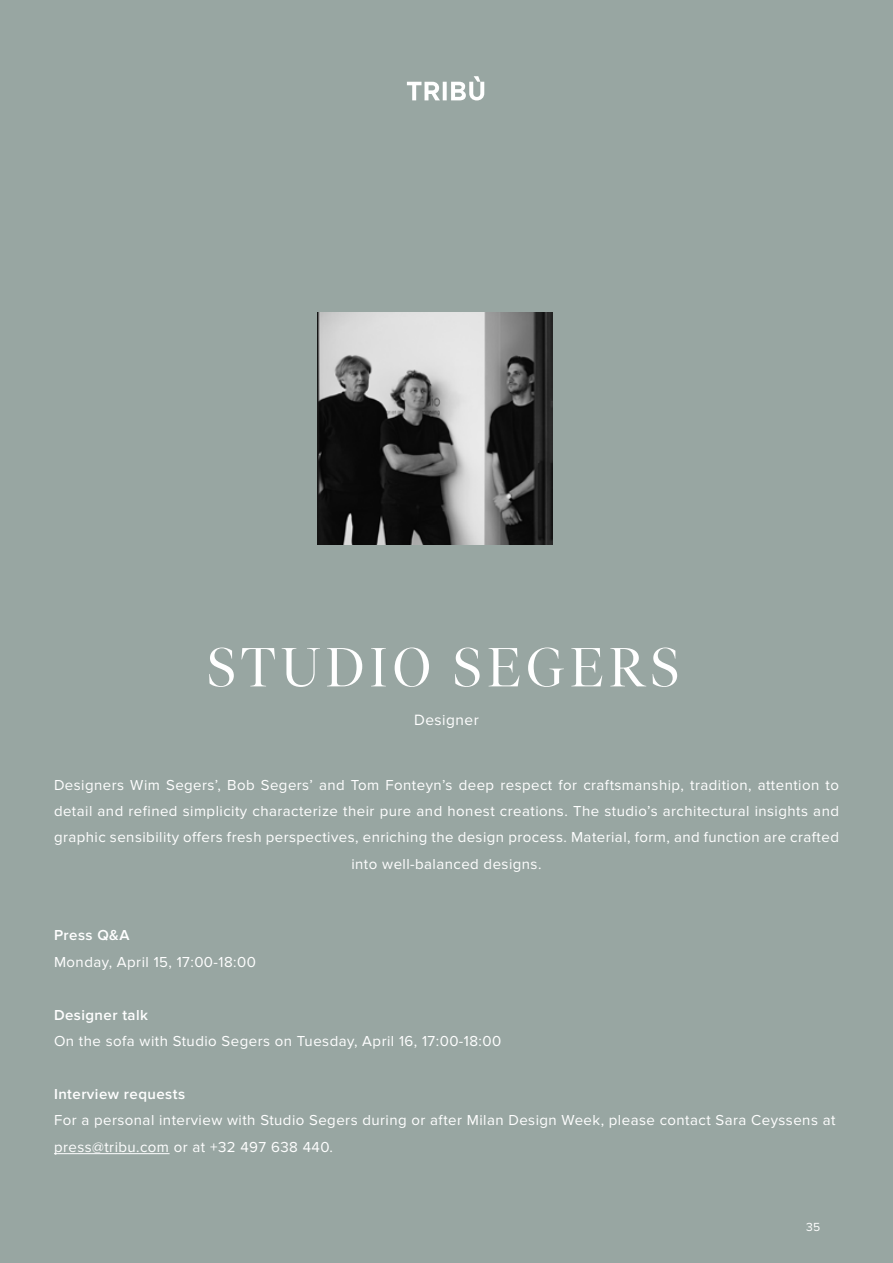
<style>
.page{position:relative;width:893px;height:1263px;background:#98a6a2}
.page>*{position:absolute;margin:0;border:0;box-sizing:border-box;transform-origin:0 0}
.t1{font:300 54.6px "Tiempos Fine";letter-spacing:.1em;color:#fff}
.t2{font:15.45px "Proxima Nova";letter-spacing:.03em;color:#fff}
.t3{font:15px/26.4px "Proxima Nova";letter-spacing:.03em;color:#fff;text-align:center}
.t4{font:600 15px "Proxima Nova";letter-spacing:.03em;color:#fff}
.t5{font:12.15px "Proxima Nova";color:#fff}
</style>
<div class="page">
<img style="left:318px;top:312px;width:235px;height:232px">
<svg style="left:407px;top:76px;width:77px;height:24px"></svg>
<hr style="left:54px;top:1153px;width:116px;height:1px;background:#fff">
<h1 class="t1" style="left:207px;top:634px;width:473px">STUDIO SEGERS</h1>
<p class="t2" style="left:414px;top:710px;width:66px">Designer</p>
<p class="t3" style="left:54px;top:772px;width:786px">Designers Wim Segers’, Bob Segers’ and Tom Fonteyn’s deep respect for craftsmanship, tradition, attention to detail and refined simplicity characterize their pure and honest creations. The studio’s architectural insights and graphic sensibility offers fresh perspectives, enriching the design process. Material, form, and function are crafted into well-balanced designs.</p>
<p class="t4" style="left:54px;top:927px;width:77px">Press Q&amp;A</p>
<p class="t3" style="left:54px;top:949px;width:203px">Monday, April 15, 17:00-18:00</p>
<p class="t4" style="left:54px;top:1006px;width:96px">Designer talk</p>
<p class="t3" style="left:54px;top:1028px;width:449px">On the sofa with Studio Segers on Tuesday, April 16, 17:00-18:00</p>
<p class="t4" style="left:54px;top:1085px;width:133px">Interview requests</p>
<p class="t3" style="left:54px;top:1107px;width:783px;text-align:left">For a personal interview with Studio Segers during or after Milan Design Week, please contact Sara Ceyssens at press@tribu.com or at +32 497 638 440.</p>
<p class="t5" style="left:806px;top:1220px;width:15px">35</p>
</div>
